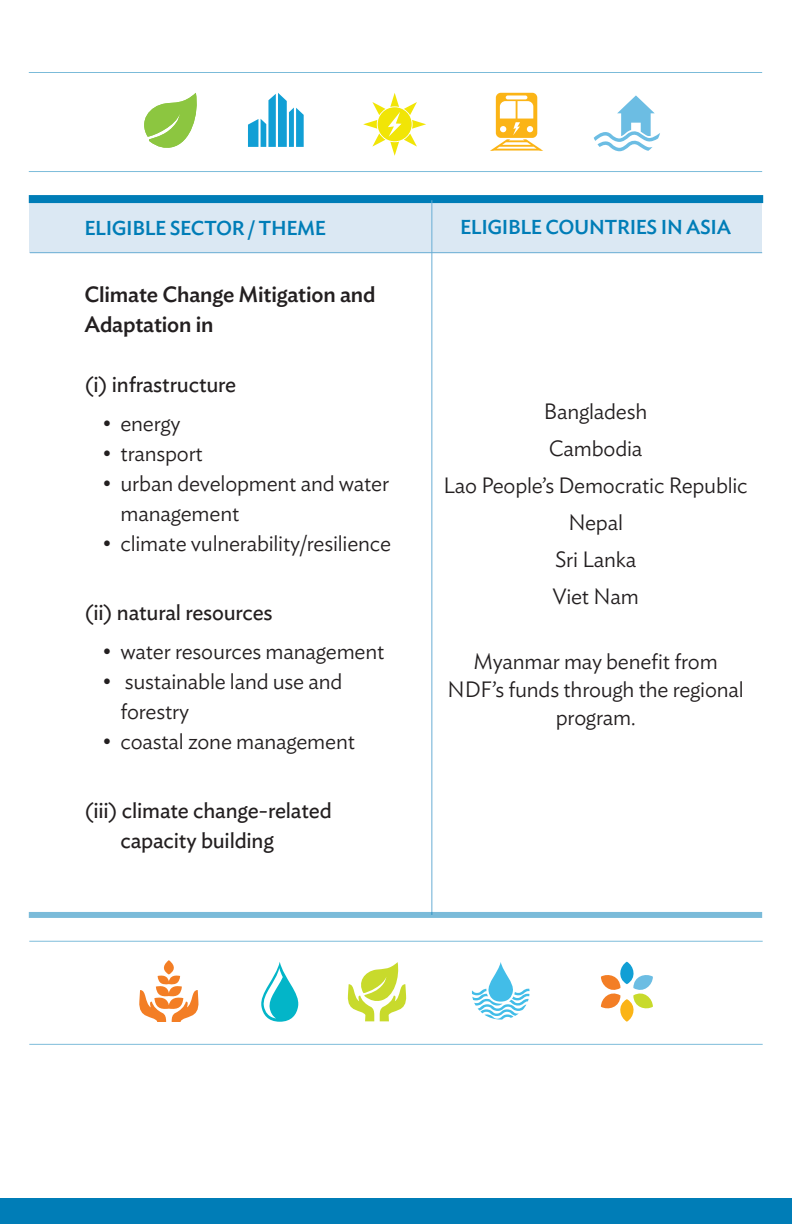
<style>
.page{position:relative;width:792px;height:1224px;background:#fff}
.page>*{position:absolute;margin:0;border:0;box-sizing:border-box;transform-origin:0 0}
.t1{font:300 22px/37px "Ideal Sans";letter-spacing:-.01em;color:#231f20}
.t2{font:22px/30px "Ideal Sans";letter-spacing:-.01em;color:#231f20}
.t3{font:500 22px/30px "Ideal Sans";letter-spacing:-.01em;color:#231f20}
.t4{font:500 20px "Ideal Sans";letter-spacing:-.02em;color:#007db7}
</style>
<div class="page">
<div style="left:30px;top:201px;width:732px;height:52px;background:#dbe8f3"></div>
<hr style="left:30px;top:252px;width:732px;height:1px;background:#69add4">
<div style="left:29px;top:195px;width:734px;height:8px;background:#007db7;border:2px solid #007db7"></div>
<hr style="left:431px;top:200px;width:1px;height:715px;background:#69add4">
<div style="left:0;top:1199px;width:792px;height:25px;background:#007db7"></div>
<hr style="left:29px;top:72px;width:733px;height:1px;background:#007db7">
<svg style="left:144px;top:93px;width:53px;height:55px"></svg>
<svg style="left:248px;top:93px;width:56px;height:54px"></svg>
<svg style="left:594px;top:95px;width:66px;height:56px"></svg>
<svg style="left:490px;top:93px;width:53px;height:58px"></svg>
<svg style="left:363px;top:93px;width:63px;height:63px"></svg>
<hr style="left:29px;top:171px;width:733px;height:1px;background:#007db7">
<div style="left:29px;top:912px;width:733px;height:6px;background:#7bbbd9"></div>
<hr style="left:29px;top:941px;width:734px;height:1px;background:#007db7">
<hr style="left:29px;top:1044px;width:734px;height:1px;background:#007db7">
<svg style="left:139px;top:960px;width:60px;height:61px"></svg>
<svg style="left:261px;top:962px;width:38px;height:60px"></svg>
<svg style="left:347px;top:962px;width:60px;height:59px"></svg>
<svg style="left:472px;top:962px;width:58px;height:58px"></svg>
<svg style="left:601px;top:962px;width:52px;height:60px"></svg>
<p class="t4" style="left:84px;top:212px;width:243px">ELIGIBLE SECTOR / THEME</p>
<p class="t4" style="left:460px;top:212px;width:272px">ELIGIBLE COUNTRIES IN ASIA</p>
<p class="t3" style="left:84px;top:278px;width:293px">Climate Change Mitigation and<br>Adaptation in</p>
<p class="t2" style="left:84px;top:368px;width:153px">(i) infrastructure</p>
<p class="t1" style="left:102px;top:403px;width:80px">• energy</p>
<p class="t1" style="left:102px;top:433px;width:102px">• transport</p>
<p class="t1" style="left:120px;top:466px;width:270px;line-height:30px;text-indent:-18px">• urban development and water management</p>
<p class="t1" style="left:102px;top:523px;width:290px">• climate vulnerability/resilience</p>
<p class="t2" style="left:84px;top:596px;width:190px">(ii) natural resources</p>
<p class="t1" style="left:102px;top:631px;width:284px">• water resources management</p>
<p class="t1" style="left:120px;top:664px;width:223px;line-height:30px;text-indent:-18px">• sustainable land use and forestry</p>
<p class="t1" style="left:102px;top:721px;width:254px">• coastal zone management</p>
<p class="t2" style="left:121px;top:794px;width:213px;text-indent:-36px">(iii) climate change-related capacity building</p>
<p class="t1" style="left:444px;top:391px;width:306px;text-align:center">Bangladesh<br>Cambodia<br>Lao People’s Democratic Republic<br>Nepal<br>Sri Lanka<br>Viet Nam</p>
<p class="t1" style="left:448px;top:645px;width:298px;line-height:28px;text-align:center">Myanmar may benefit from<br>NDF’s funds through the regional program.</p>
</div>
